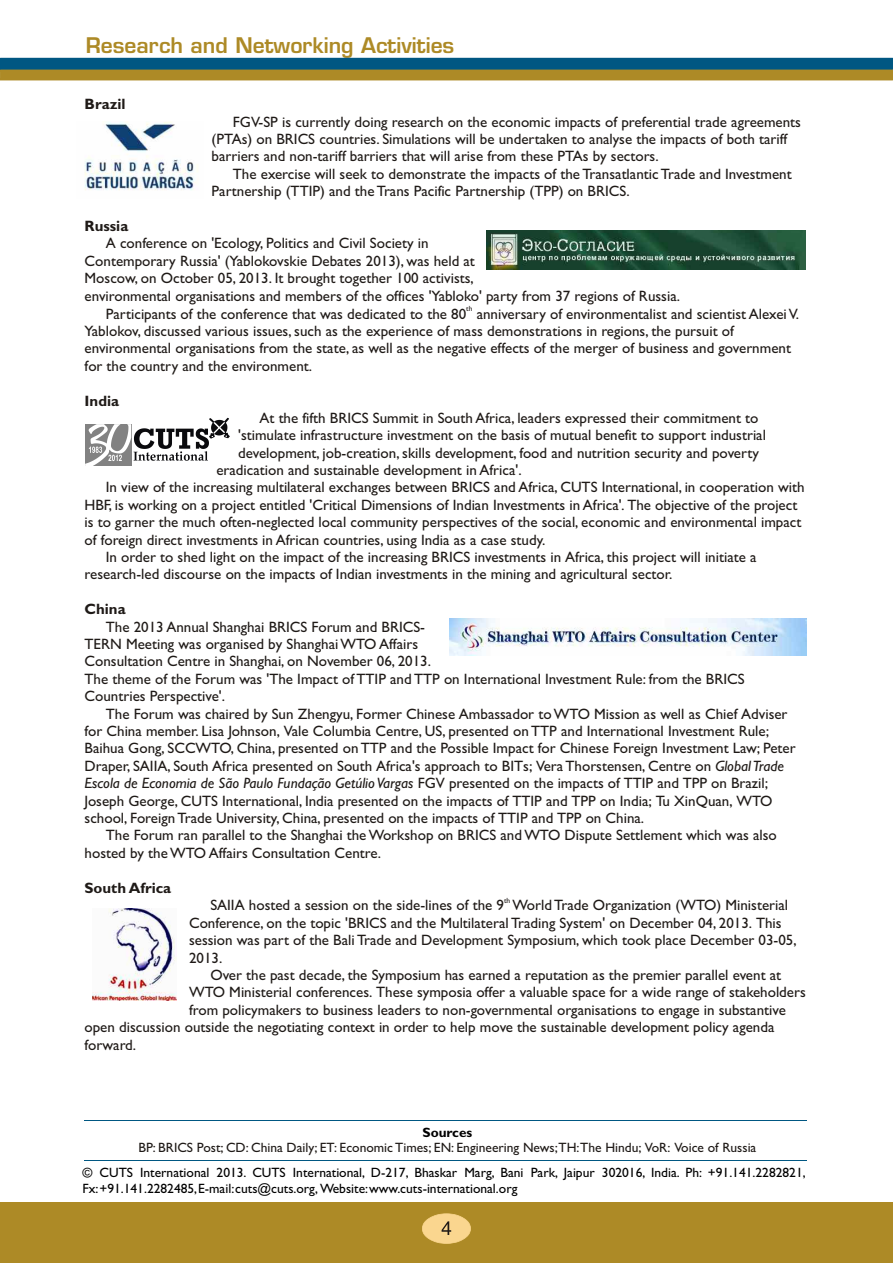
<style>
.page{position:relative;width:894px;height:1263px;background:#fff}
.page>*{position:absolute;margin:0;border:0;box-sizing:border-box;transform-origin:0 0}
.t1{font:21px "Square 721 Dm";color:#ad8a26}
.t2{font:15px/17.4px "Gill Sans";color:#1f1a17}
.t3{font:700 15px "Gill Sans";color:#1f1a17}
.t4{font:13.5px/15.6px "Gill Sans";color:#000}
.t5{font:13.5px "Gill Sans";color:#1f1a17}
.t6{font:700 13.5px "Gill Sans";color:#000}
.t7{font:7.5px "Gill Sans";color:#1f1a17}
.s1{font-style:italic}
</style>
<div class="page">
<hr style="left:85px;top:1120px;width:722px;height:1px;background:#005782">
<hr style="left:85px;top:1160px;width:722px;height:1px;background:#005782">
<div style="left:0;top:1203px;width:893px;height:60px;background:#ad8a26"></div>
<svg style="left:422px;top:1213px;width:49px;height:31px"></svg>
<div style="left:0;top:59px;width:893px;height:10px;background:#005782"></div>
<hr style="left:0;top:58px;width:893px;height:1px;background:#005782">
<hr style="left:0;top:69px;width:893px;height:1px;background:#005782">
<div style="left:1px;top:70px;width:892px;height:10px;background:#ad8a26"></div>
<svg style="left:0;top:69px;width:1px;height:12px"></svg>
<img style="left:84px;top:122px;width:114px;height:68px">
<img style="left:486px;top:231px;width:319px;height:39px">
<svg style="left:85px;top:418px;width:145px;height:48px"></svg>
<img style="left:449px;top:619px;width:357px;height:36px">
<img style="left:92px;top:909px;width:84px;height:91px">
<h1 class="t1" style="left:86px;top:37px;width:370px">Research and Networking Activities</h1>
<p class="t3" style="left:85px;top:99px;width:43px">Brazil</p>
<p class="t2" style="left:212px;top:114px;width:591px;text-indent:21px">FGV-SP is currently doing research on the economic impacts of preferential trade agreements (PTAs) on BRICS countries. Simulations will be undertaken to analyse the impacts of both tariff barriers and non-tariff barriers that will arise from these PTAs by sectors.</p>
<p class="t2" style="left:212px;top:167px;width:582px;text-indent:21px">The exercise will seek to demonstrate the impacts of the Transatlantic Trade and Investment<br>Partnership (TTIP) and the Trans Pacific Partnership (TPP) on BRICS.</p>
<p class="t3" style="left:85px;top:221px;width:45px">Russia</p>
<p class="t2" style="left:85px;top:236px;width:597px;text-indent:21px">A conference on 'Ecology, Politics and Civil Society in<br>Contemporary Russia' (Yablokovskie Debates 2013), was held at<br>Moscow, on October 05, 2013. It brought together 100 activists,<br>environmental organisations and members of the offices 'Yabloko' party from 37 regions of Russia.</p>
<p class="t7" style="left:466px;top:306px;width:8px">th</p>
<p class="t2" style="left:85px;top:306px;width:716px;text-indent:21px">Participants of the conference that was dedicated to the 80 anniversary of environmentalist and scientist Alexei V.<br>Yablokov, discussed various issues, such as the experience of mass demonstrations in regions, the pursuit of environmental organisations from the state, as well as the negative effects of the merger of business and government for the country and the environment.</p>
<p class="t3" style="left:85px;top:395px;width:36px">India</p>
<p class="t2" style="left:260px;top:411px;width:501px">At the fifth BRICS Summit in South Africa, leaders expressed their commitment to</p>
<p class="t2" style="left:238px;top:428px;width:529px">'stimulate infrastructure investment on the basis of mutual benefit to support industrial</p>
<p class="t2" style="left:238px;top:446px;width:522px">development, job-creation, skills development, food and nutrition security and poverty</p>
<p class="t2" style="left:216px;top:463px;width:307px">eradication and sustainable development in Africa'.</p>
<p class="t2" style="left:106px;top:480px;width:700px">In view of the increasing multilateral exchanges between BRICS and Africa, CUTS International, in cooperation with</p>
<p class="t2" style="left:85px;top:498px;width:714px">HBF, is working on a project entitled 'Critical Dimensions of Indian Investments in Africa'<span class="s1">.</span> The objective of the project</p>
<p class="t2" style="left:85px;top:515px;width:718px">is to garner the much often-neglected local community perspectives of the social, economic and environmental impact</p>
<p class="t2" style="left:85px;top:533px;width:462px">of foreign direct investments in African countries, using India as a case study.</p>
<p class="t2" style="left:106px;top:550px;width:652px">In order to shed light on the impact of the increasing BRICS investments in Africa, this project will initiate a</p>
<p class="t2" style="left:85px;top:567px;width:589px">research-led discourse on the impacts of Indian investments in the mining and agricultural sector.</p>
<p class="t3" style="left:85px;top:604px;width:43px">China</p>
<p class="t2" style="left:85px;top:619px;width:662px;text-indent:21px">The 2013 Annual Shanghai BRICS Forum and BRICS-<br>TERN Meeting was organised by Shanghai WTO Affairs<br>Consultation Centre in Shanghai, on November 06, 2013.<br>The theme of the Forum was 'The Impact of TTIP and TTP on International Investment Rule: from the BRICS Countries Perspective'.</p>
<p class="t2" style="left:85px;top:706px;width:713px;text-indent:21px">The Forum was chaired by Sun Zhengyu, Former Chinese Ambassador to WTO Mission as well as Chief Adviser for China member. Lisa Johnson, Vale Columbia Centre, US, presented on TTP and International Investment Rule; Baihua Gong, SCCWTO, China, presented on TTP and the Possible Impact for Chinese Foreign Investment Law; Peter Draper, SAIIA, South Africa presented on South Africa's approach to BITs; Vera Thorstensen, Centre on <span class="s1">Global Trade Escola de Economia de São Paulo Fundação Getúlio Vargas</span> FGV presented on the impacts of TTIP and TPP on Brazil; Joseph George, CUTS International, India presented on the impacts of TTIP and TPP on India; Tu XinQuan, WTO school, Foreign Trade University, China, presented on the impacts of TTIP and TPP on China.</p>
<p class="t2" style="left:85px;top:828px;width:694px;text-indent:21px">The Forum ran parallel to the Shanghai the Workshop on BRICS and WTO Dispute Settlement which was also hosted by the WTO Affairs Consultation Centre.</p>
<p class="t3" style="left:85px;top:882px;width:88px">South Africa</p>
<p class="t7" style="left:504px;top:898px;width:8px">th</p>
<p class="t2" style="left:189px;top:898px;width:609px;text-indent:21px">SAIIA hosted a session on the side-lines of the 9 World Trade Organization (WTO) Ministerial Conference, on the topic 'BRICS and the Multilateral Trading System' on December 04, 2013. This session was part of the Bali Trade and Development Symposium, which took place December 03-05, 2013.</p>
<p class="t2" style="left:210px;top:968px;width:572px">Over the past decade, the Symposium has earned a reputation as the premier parallel event at</p>
<p class="t2" style="left:189px;top:985px;width:618px">WTO Ministerial conferences. These symposia offer a valuable space for a wide range of stakeholders</p>
<p class="t2" style="left:189px;top:1003px;width:598px">from policymakers to business leaders to non-governmental organisations to engage in substantive</p>
<p class="t2" style="left:85px;top:1020px;width:691px">open discussion outside the negotiating context in order to help move the sustainable development policy agenda</p>
<p class="t2" style="left:85px;top:1037px;width:53px">forward.</p>
<p class="t6" style="left:423px;top:1127px;width:51px">Sources</p>
<p class="t5" style="left:138px;top:1143px;width:619px">BP: BRICS Post; CD: China Daily; ET: Economic Times; EN: Engineering News;TH:The Hindu; VoR: Voice of Russia</p>
<p class="t4" style="left:83px;top:1166px;width:725px">© CUTS International 2013. CUTS International, D-217, Bhaskar Marg, Bani Park, Jaipur 302016, India. Ph: +91.141.2282821,<br>Fx: +91.141.2282485, E-mail: cuts@cuts.org,Website: www.cuts-international.org</p>
</div>
